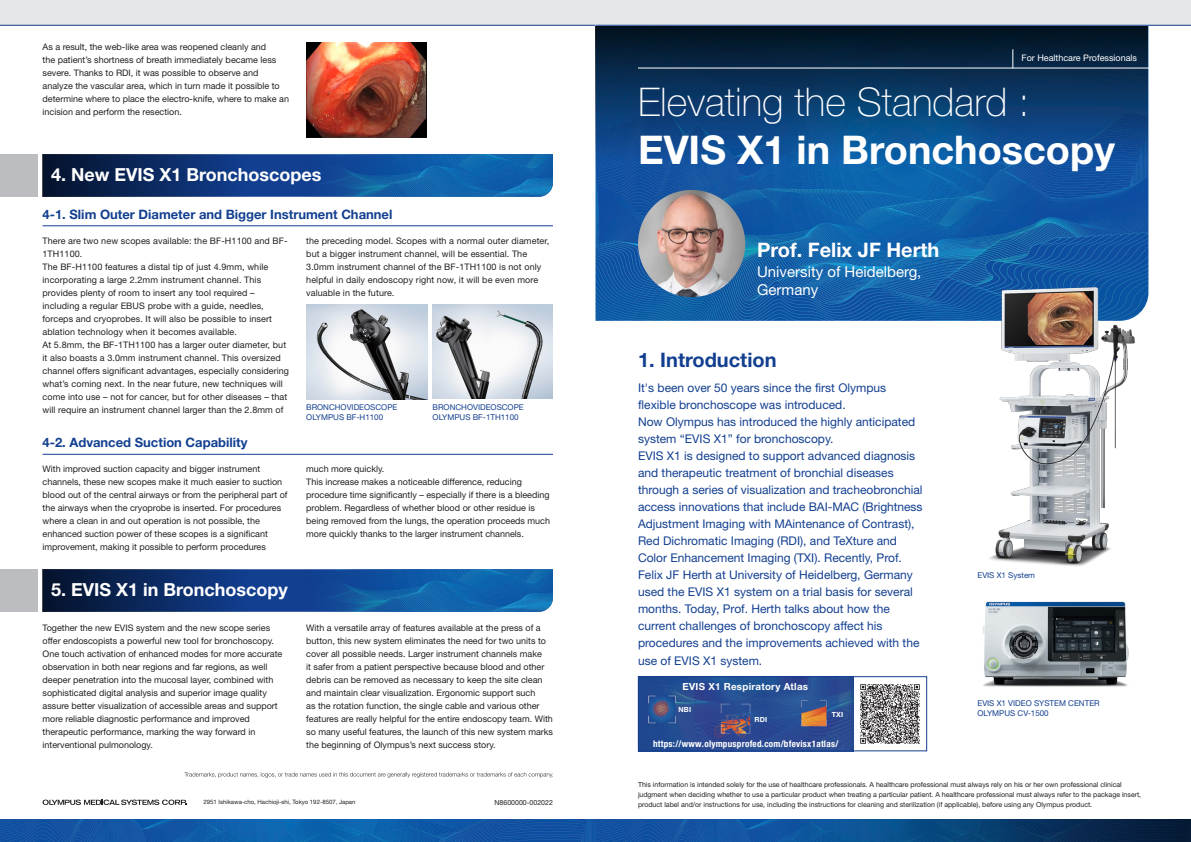
<style>
.page{position:relative;width:1191px;height:842px;background:#fff}
.page>*{position:absolute;margin:0;border:0;box-sizing:border-box;transform-origin:0 0}
.t1{font:100 39.6px "Helvetica Neue LT Std";color:#fff}
.t2{font:700 39.6px "Helvetica Neue LT Std";color:#fff}
.t3{font:700 20px "Helvetica Neue LT Std";color:#fff}
.t4{font:700 20px "Helvetica Neue LT Std";color:#123f90}
.t5{font:700 18px "Helvetica Neue LT Std";color:#fff}
.t6{font:15px/18px "Helvetica Neue LT Std";color:#fff}
.t7{font:700 13px "Helvetica Neue LT Std";color:#123f90}
.t8{font:12px/17px "Helvetica Neue LT Std";color:#123f90}
.t9{font:700 9.8px "Helvetica Neue LT Std";letter-spacing:.025em;color:#fff}
.t10{font:700 condensed 9.2px "Helvetica Neue LT Std";letter-spacing:.025em;color:#fff}
.t11{font:9px/13px "Helvetica Neue LT Std";color:#231f20}
.t12{font:9px "Helvetica Neue LT Std";color:#fff}
.t13{font:8px/10px "Helvetica Neue LT Std";color:#123f90}
.t14{font:700 7.1px "Helvetica Neue LT Std";letter-spacing:.025em;color:#fff}
.t15{font:7px/10px "Helvetica Neue LT Std";color:#231f20}
.t16{font:6px "Helvetica Neue LT Std";color:#231f20}
</style>
<div class="page">
<img style="left:595px;top:160px;width:553px;height:161px">
<div style="left:595px;top:20px;width:553px;height:140px;background:linear-gradient(to bottom,#020f18,#1059a5)"></div>
<div style="left:0;top:0;width:595px;height:26px;background:#e6e7e9"></div>
<img style="left:0;top:819px;width:774px;height:23px">
<img style="left:983px;top:601px;width:146px;height:86px">
<img style="left:638px;top:190px;width:107px;height:107px;border-radius:54px">
<img style="left:306px;top:43px;width:120px;height:95px">
<hr style="left:43px;top:226px;width:510px;height:1px;background:#123f90">
<hr style="left:43px;top:454px;width:510px;height:1px;background:#123f90">
<img style="left:306px;top:304px;width:121px;height:95px">
<img style="left:432px;top:304px;width:121px;height:95px">
<svg style="left:43px;top:799px;width:143px;height:6px"></svg>
<hr style="left:0;top:25px;width:595px;height:1px;background:#123f90">
<hr style="left:638px;top:68px;width:553px;height:1px;background:#fff">
<svg style="left:1012px;top:49px;width:1px;height:19px"></svg>
<div style="left:247px;top:154px;width:59px;height:43px;background:#123f90"></div>
<div style="left:0;top:154px;width:43px;height:43px;background:#bcbdc0"></div>
<div style="left:38px;top:154px;width:5px;height:43px;background:#fff"></div>
<img style="left:306px;top:154px;width:247px;height:43px">
<div style="left:247px;top:569px;width:59px;height:43px;background:#123f90"></div>
<div style="left:0;top:569px;width:43px;height:43px;background:#bcbdc0"></div>
<div style="left:38px;top:569px;width:5px;height:43px;background:#fff"></div>
<img style="left:306px;top:569px;width:247px;height:43px">
<div style="left:595px;top:0;width:596px;height:26px;background:#e6e7e9"></div>
<hr style="left:595px;top:25px;width:596px;height:1px;background:#123f90">
<div style="left:774px;top:819px;width:417px;height:23px;background:linear-gradient(to right,#0d62ac,#051933)"></div>
<div style="left:43px;top:154px;width:204px;height:43px;background:linear-gradient(to right,#05122b,#113e8e)"></div>
<div style="left:43px;top:569px;width:204px;height:43px;background:linear-gradient(to right,#05122b,#113e8e)"></div>
<svg style="left:184px;top:772px;width:369px;height:6px"></svg>
<img style="left:982px;top:275px;width:155px;height:291px">
<img style="left:640px;top:678px;width:213px;height:71px">
<img style="left:860px;top:684px;width:60px;height:60px">
<div style="left:638px;top:676px;width:289px;height:75px;border:1px solid #123f90"></div>
<p class="t11" style="left:43px;top:40px;width:248px">As a result, the web-like area was reopened cleanly and<br>the patient’s shortness of breath immediately became less severe. Thanks to RDI, it was possible to observe and analyze the vascular area, which in turn made it possible to determine where to place the electro-knife, where to make an incision and perform the resection.</p>
<h3 class="t5" style="left:51px;top:164px;width:272px">4. New EVIS X1 Bronchoscopes</h3>
<h3 class="t7" style="left:43px;top:206px;width:351px">4-1. Slim Outer Diameter and Bigger Instrument Channel</h3>
<p class="t11" style="left:43px;top:234px;width:248px">There are two new scopes available: the BF-H1100 and BF-1TH1100.<br>The BF-H1100 features a distal tip of just 4.9mm, while incorporating a large 2.2mm instrument channel. This provides plenty of room to insert any tool required – including a regular EBUS probe with a guide, needles, forceps and cryoprobes. It will also be possible to insert ablation technology when it becomes available.<br>At 5.8mm, the BF-1TH1100 has a larger outer diameter, but it also boasts a 3.0mm instrument channel. This oversized channel offers significant advantages, especially considering what’s coming next. In the near future, new techniques will come into use – not for cancer, but for other diseases – that will require an instrument channel larger than the 2.8mm of</p>
<p class="t11" style="left:306px;top:234px;width:244px">the preceding model. Scopes with a normal outer diameter, but a bigger instrument channel, will be essential. The 3.0mm instrument channel of the BF-1TH1100 is not only helpful in daily endoscopy right now, it will be even more valuable in the future.</p>
<p class="t13" style="left:306px;top:402px;width:93px">BRONCHOVIDEOSCOPE<br>OLYMPUS BF-H1100</p>
<p class="t13" style="left:433px;top:402px;width:93px">BRONCHOVIDEOSCOPE<br>OLYMPUS BF-1TH1100</p>
<h3 class="t7" style="left:43px;top:435px;width:206px">4-2. Advanced Suction Capability</h3>
<p class="t11" style="left:43px;top:462px;width:247px">With improved suction capacity and bigger instrument channels, these new scopes make it much easier to suction blood out of the central airways or from the peripheral part of the airways when the cryoprobe is inserted. For procedures where a clean in and out operation is not possible, the enhanced suction power of these scopes is a significant improvement, making it possible to perform procedures</p>
<p class="t11" style="left:306px;top:462px;width:245px">much more quickly.<br>This increase makes a noticeable difference, reducing procedure time significantly – especially if there is a bleeding problem. Regardless of whether blood or other residue is being removed from the lungs, the operation proceeds much more quickly thanks to the larger instrument channels.</p>
<h3 class="t5" style="left:51px;top:579px;width:238px">5. EVIS X1 in Bronchoscopy</h3>
<p class="t11" style="left:43px;top:621px;width:241px">Together the new EVIS system and the new scope series offer endoscopists a powerful new tool for bronchoscopy.<br>One touch activation of enhanced modes for more accurate observation in both near regions and far regions, as well deeper penetration into the mucosal layer, combined with sophisticated digital analysis and superior image quality assure better visualization of accessible areas and support more reliable diagnostic performance and improved therapeutic performance, marking the way forward in interventional pulmonology.</p>
<p class="t11" style="left:306px;top:621px;width:248px">With a versatile array of features available at the press of a button, this new system eliminates the need for two units to cover all possible needs. Larger instrument channels make<br>it safer from a patient perspective because blood and other debris can be removed as necessary to keep the site clean and maintain clear visualization. Ergonomic support such<br>as the rotation function, the single cable and various other features are really helpful for the entire endoscopy team. With so many useful features, the launch of this new system marks the beginning of Olympus’s next success story.</p>
<p class="t16" style="left:204px;top:798px;width:153px">2951 Ishikawa-cho, Hachioji-shi, Tokyo 192-8507, Japan</p>
<p class="t15" style="left:494px;top:798px;width:60px">N8600000-002022</p>
<p class="t12" style="left:1021px;top:52px;width:117px">For Healthcare Professionals</p>
<h1 class="t1" style="left:638px;top:79px;width:393px">Elevating the Standard :</h1>
<h1 class="t2" style="left:638px;top:125px;width:478px">EVIS X1 in Bronchoscopy</h1>
<h2 class="t3" style="left:757px;top:237px;width:184px">Prof. Felix JF Herth</h2>
<h3 class="t6" style="left:757px;top:262px;width:166px">University of Heidelberg,<br>Germany</h3>
<h2 class="t4" style="left:638px;top:347px;width:140px">1. Introduction</h2>
<p class="t8" style="left:638px;top:379px;width:286px">It's been over 50 years since the first Olympus flexible bronchoscope was introduced.<br>Now Olympus has introduced the highly anticipated system “EVIS X1” for bronchoscopy.<br>EVIS X1 is designed to support advanced diagnosis and therapeutic treatment of bronchial diseases through a series of visualization and tracheobronchial access innovations that include BAI-MAC (Brightness Adjustment Imaging with MAintenance of Contrast), Red Dichromatic Imaging (RDI), and TeXture and Color Enhancement Imaging (TXI). Recently, Prof.<br>Felix JF Herth at University of Heidelberg, Germany used the EVIS X1 system on a trial basis for several months. Today, Prof. Herth talks about how the current challenges of bronchoscopy affect his procedures and the improvements achieved with the use of EVIS X1 system.</p>
<p class="t9" style="left:682px;top:681px;width:127px">EVIS X1 Respiratory Atlas</p>
<p class="t14" style="left:678px;top:705px;width:14px">NBI</p>
<p class="t14" style="left:754px;top:715px;width:14px">RDI</p>
<p class="t14" style="left:831px;top:710px;width:13px">TXI</p>
<p class="t10" style="left:653px;top:738px;width:187px">https://www.olympusprofed.com/bfevisx1atlas/</p>
<p class="t13" style="left:977px;top:570px;width:59px">EVIS X1 System</p>
<p class="t13" style="left:977px;top:698px;width:124px">EVIS X1 VIDEO SYSTEM CENTER<br>OLYMPUS CV-1500</p>
<p class="t15" style="left:638px;top:779px;width:505px">This information is intended solely for the use of healthcare professionals. A healthcare professional must always rely on his or her own professional clinical judgment when deciding whether to use a particular product when treating a particular patient. A healthcare professional must always refer to the package insert, product label and/or instructions for use, including the instructions for cleaning and sterilization (if applicable), before using any Olympus product.</p>
</div>
